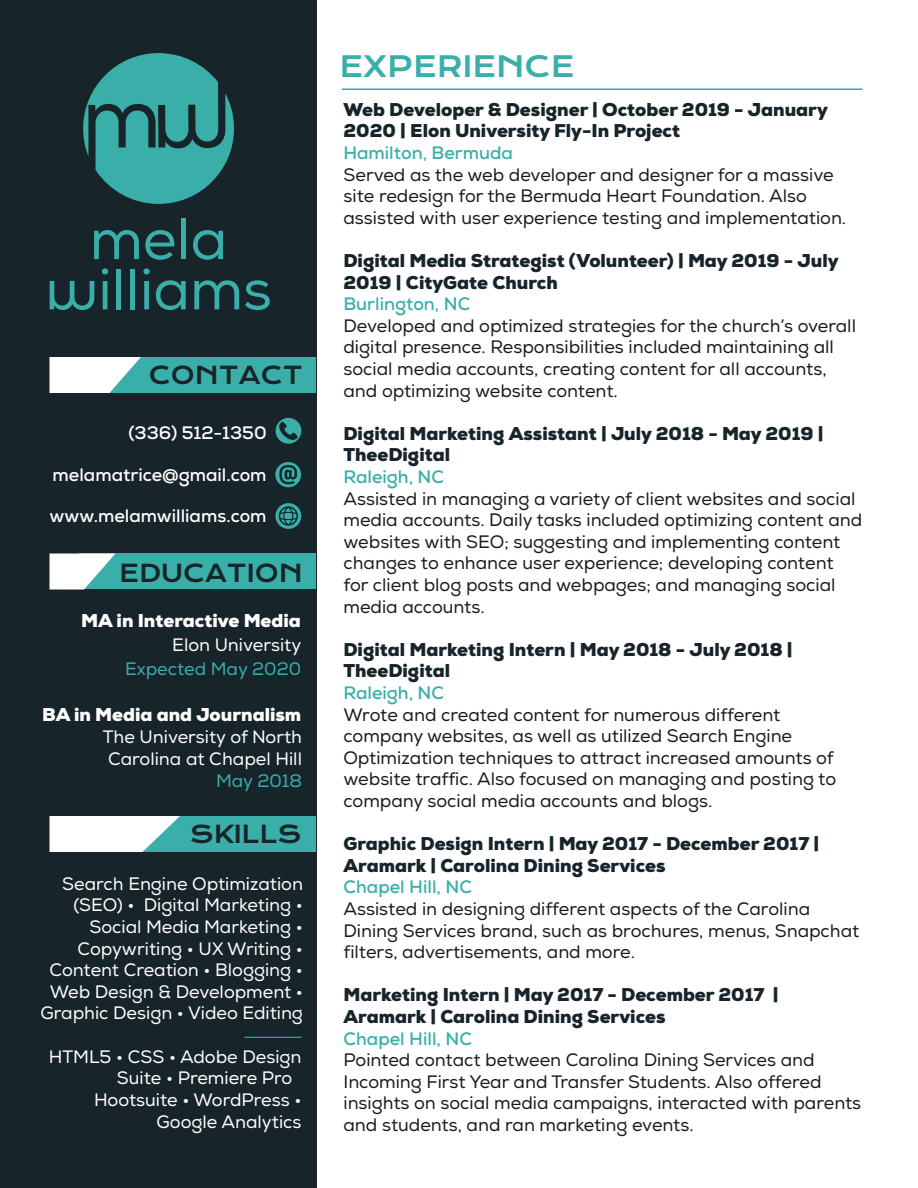
<style>
.page{position:relative;width:918px;height:1188px;background:#fff}
.page>*{position:absolute;margin:0;border:0;box-sizing:border-box;transform-origin:0 0}
.t1{font:28.5px "Krona One";color:#3aafa9}
.t2{font:24px "Krona One";color:#17252a}
.t3{font:18px/21.6px "Nexa";color:#1a1a1a}
.t4{font:900 18px/21.6px "Nexa";color:#17252a}
.t5{font:18px/21.6px "Nexa";color:#fff}
.t6{font:700 18px "Nexa";color:#3aafa9}
.t7{font:700 18px "Nexa";color:#fff}
.t8{font:900 18px "Nexa";color:#fff}
.t9{font:18px "Nexa";color:#3aafa9}
</style>
<div class="page">
<div style="left:0;top:0;width:316px;height:1188px;background:#17252a"></div>
<div style="left:80px;top:554px;width:236px;height:36px;background:#3aafa9"></div>
<svg style="left:50px;top:554px;width:66px;height:36px"></svg>
<div style="left:94px;top:357px;width:222px;height:36px;background:#3aafa9"></div>
<svg style="left:50px;top:357px;width:91px;height:36px"></svg>
<div style="left:94px;top:816px;width:222px;height:36px;background:#3aafa9"></div>
<svg style="left:50px;top:816px;width:130px;height:36px;background:#e2f3f2"></svg>
<hr style="left:342px;top:88px;width:520px;height:2px;background:#3aafa9">
<svg style="left:83px;top:53px;width:151px;height:151px"></svg>
<div style="left:276px;top:418px;width:25px;height:26px;background:#3aafa9;border-radius:50%"></div>
<svg style="left:276px;top:421px;width:22px;height:19px"></svg>
<div style="left:275px;top:462px;width:26px;height:25px;background:#3aafa9;border-radius:50%"></div>
<svg style="left:279px;top:465px;width:18px;height:19px"></svg>
<svg style="left:275px;top:503px;width:26px;height:26px"></svg>
<svg style="left:279px;top:506px;width:19px;height:20px"></svg>
<hr style="left:244px;top:1037px;width:58px;height:1px;background:#3aafa9">
<h2 class="t2" style="left:149px;top:361px;width:155px">CONTACT</h2>
<p class="t7" style="left:129px;top:421px;width:139px">(336) 512-1350</p>
<p class="t7" style="left:53px;top:463px;width:215px">melamatrice@gmail.com</p>
<p class="t7" style="left:50px;top:504px;width:219px">www.melamwilliams.com</p>
<h2 class="t2" style="left:119px;top:558px;width:185px">EDUCATION</h2>
<p class="t8" style="left:81px;top:609px;width:221px">MA in Interactive Media</p>
<p class="t5" style="left:172px;top:634px;width:131px">Elon University</p>
<p class="t9" style="left:125px;top:658px;width:178px">Expected May 2020</p>
<p class="t8" style="left:42px;top:703px;width:261px">BA in Media and Journalism</p>
<p class="t5" style="left:103px;top:726px;width:201px">The University of North<br>Carolina at Chapel Hill</p>
<p class="t9" style="left:216px;top:770px;width:88px">May 2018</p>
<h2 class="t2" style="left:190px;top:819px;width:113px">SKILLS</h2>
<p class="t5" style="left:41px;top:873px;width:264px;text-align:right">Search Engine Optimization (SEO) • Digital Marketing •<br>Social Media Marketing •<br>Copywriting • UX Writing •<br>Content Creation • Blogging •<br>Web Design &amp; Development •<br>Graphic Design • Video Editing</p>
<p class="t5" style="left:49px;top:1046px;width:254px">HTML5 • CSS • Adobe Design</p>
<p class="t5" style="left:117px;top:1068px;width:177px">Suite • Premiere Pro</p>
<p class="t5" style="left:94px;top:1089px;width:209px">Hootsuite • WordPress •</p>
<p class="t5" style="left:156px;top:1111px;width:147px">Google Analytics</p>
<h1 class="t1" style="left:340px;top:49px;width:236px">EXPERIENCE</h1>
<p class="t4" style="left:344px;top:99px;width:486px">Web Developer &amp; Designer | October 2019 - January<br>2020 | Elon University Fly-In Project</p>
<p class="t6" style="left:344px;top:141px;width:171px">Hamilton, Bermuda</p>
<p class="t3" style="left:344px;top:164px;width:504px">Served as the web developer and designer for a massive site redesign for the Bermuda Heart Foundation. Also assisted with user experience testing and implementation.</p>
<p class="t4" style="left:344px;top:250px;width:497px">Digital Media Strategist (Volunteer) | May 2019 - July<br>2019 | CityGate Church</p>
<p class="t6" style="left:344px;top:292px;width:128px">Burlington, NC</p>
<p class="t3" style="left:344px;top:315px;width:514px">Developed and optimized strategies for the church’s overall digital presence. Responsibilities included maintaining all social media accounts, creating content for all accounts, and optimizing website content.</p>
<p class="t4" style="left:344px;top:423px;width:482px">Digital Marketing Assistant | July 2018 - May 2019 |<br>TheeDigital</p>
<p class="t6" style="left:344px;top:465px;width:102px">Raleigh, NC</p>
<p class="t3" style="left:344px;top:488px;width:520px">Assisted in managing a variety of client websites and social media accounts. Daily tasks included optimizing content and websites with SEO; suggesting and implementing content changes to enhance user experience; developing content for client blog posts and webpages; and managing social media accounts.</p>
<p class="t4" style="left:344px;top:639px;width:451px">Digital Marketing Intern | May 2018 - July 2018 |<br>TheeDigital</p>
<p class="t6" style="left:344px;top:681px;width:102px">Raleigh, NC</p>
<p class="t3" style="left:344px;top:704px;width:494px">Wrote and created content for numerous different company websites, as well as utilized Search Engine Optimization techniques to attract increased amounts of website traffic. Also focused on managing and posting to company social media accounts and blogs.</p>
<p class="t4" style="left:344px;top:833px;width:477px">Graphic Design Intern | May 2017 - December 2017 |<br>Aramark | Carolina Dining Services</p>
<p class="t6" style="left:344px;top:876px;width:130px">Chapel Hill, NC</p>
<p class="t3" style="left:344px;top:898px;width:517px">Assisted in designing different aspects of the Carolina<br>Dining Services brand, such as brochures, menus, Snapchat filters, advertisements, and more.</p>
<p class="t4" style="left:344px;top:984px;width:437px">Marketing Intern | May 2017 - December 2017 |<br>Aramark | Carolina Dining Services</p>
<p class="t6" style="left:344px;top:1027px;width:130px">Chapel Hill, NC</p>
<p class="t3" style="left:344px;top:1050px;width:519px">Pointed contact between Carolina Dining Services and Incoming First Year and Transfer Students. Also offered insights on social media campaigns, interacted with parents and students, and ran marketing events.</p>
</div>
